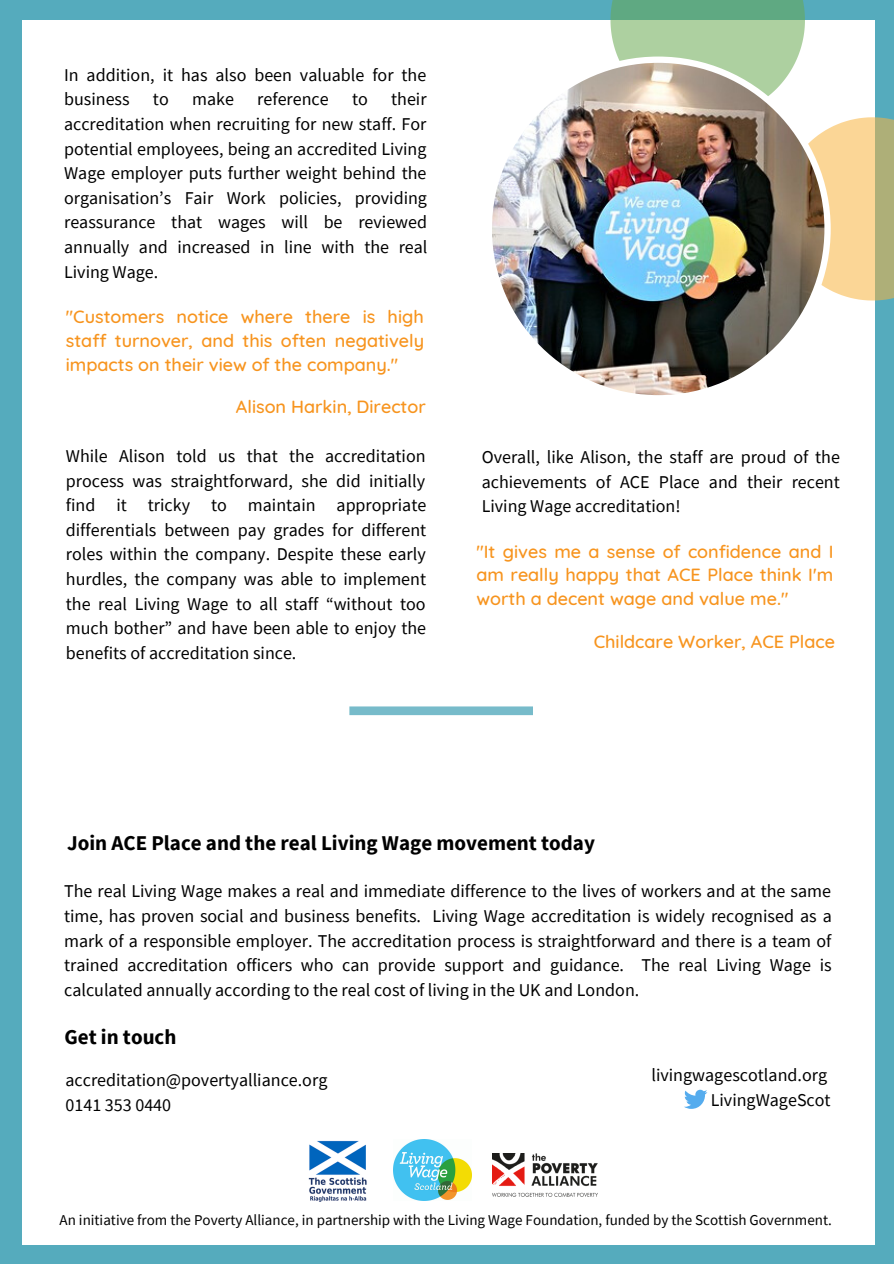
<style>
.page{position:relative;width:894px;height:1264px;background:#fff}
.page>*{position:absolute;margin:0;border:0;box-sizing:border-box;transform-origin:0 0}
.t1{font:700 21px "Source Sans Pro";color:#000}
.t2{font:18px/24.6px "Source Sans Pro";color:#000;text-align:justify}
.t3{font:500 18px/23.5px "Quicksand";color:#f7941e;text-align:justify}
.t4{font:15px "Source Sans Pro";color:#000}
</style>
<div class="page">
<div style="left:0;top:0;width:893px;height:1263px;background:#55abbd"></div>
<div style="left:22px;top:20px;width:851px;height:1224px;background:#fff"></div>
<svg style="left:610px;top:0;width:283px;height:300px"></svg>
<svg style="left:684px;top:1089px;width:23px;height:19px"></svg>
<img style="left:308px;top:1140px;width:59px;height:61px">
<img style="left:394px;top:1139px;width:77px;height:61px">
<img style="left:492px;top:1153px;width:105px;height:42px">
<svg style="left:349px;top:706px;width:184px;height:10px;background:#89c4d0"></svg>
<img style="left:492px;top:57px;width:338px;height:339px">
<p class="t2" style="left:64px;top:62px;width:363px">In addition, it has also been valuable for the business</p>
<p class="t2" style="left:153px;top:87px;width:17px">to</p>
<p class="t2" style="left:192px;top:87px;width:43px">make</p>
<p class="t2" style="left:257px;top:87px;width:73px">reference</p>
<p class="t2" style="left:352px;top:87px;width:17px">to</p>
<p class="t2" style="left:64px;top:87px;width:365px;text-indent:327px">their accreditation when recruiting for new staff. For potential employees, being an accredited Living Wage employer puts further weight behind the organisation’s Fair Work policies, providing reassurance that wages will be reviewed annually and increased in line with the real Living Wage.</p>
<p class="t3" style="left:66px;top:305px;width:359px">"Customers notice where there is high staff turnover, and this often negatively impacts on their view of the company."</p>
<p class="t3" style="left:236px;top:395px;width:191px">Alison Harkin, Director</p>
<p class="t2" style="left:66px;top:443px;width:362px">While Alison told us that the accreditation process was straightforward, she did initially find it tricky to maintain appropriate differentials between pay grades for different roles within the company. Despite these early hurdles, the company was able to implement the real Living Wage to all staff “without too much bother” and have been able to enjoy the benefits of accreditation since.</p>
<p class="t2" style="left:481px;top:444px;width:359px">Overall, like Alison, the staff are proud of the achievements of ACE Place and their recent Living Wage accreditation!</p>
<p class="t3" style="left:476px;top:539px;width:358px">"It gives me a sense of confidence and I am really happy that ACE Place think I'm worth a decent wage and value me."</p>
<p class="t3" style="left:593px;top:629px;width:243px">Childcare Worker, ACE Place</p>
<p class="t1" style="left:67px;top:829px;width:529px">Join ACE Place and the real Living Wage movement today</p>
<p class="t2" style="left:64px;top:878px;width:769px">The real Living Wage makes a real and immediate difference to the lives of workers and at the same time, has proven social and business benefits. Living Wage accreditation is widely recognised as a mark of a responsible employer. The accreditation process is straightforward and there is a team of trained accreditation officers who can provide support and guidance. The real Living Wage is calculated annually according to the real cost of living in the UK and London.</p>
<p class="t1" style="left:64px;top:1023px;width:113px">Get in touch</p>
<p class="t2" style="left:65px;top:1067px;width:263px">accreditation@povertyalliance.org<br>0141 353 0440</p>
<p class="t2" style="left:651px;top:1062px;width:181px;text-align:right">livingwagescotland.org<br>LivingWageScot</p>
<p class="t4" style="left:60px;top:1210px;width:773px">An initiative from the Poverty Alliance, in partnership with the Living Wage Foundation, funded by the Scottish Government.</p>
</div>
